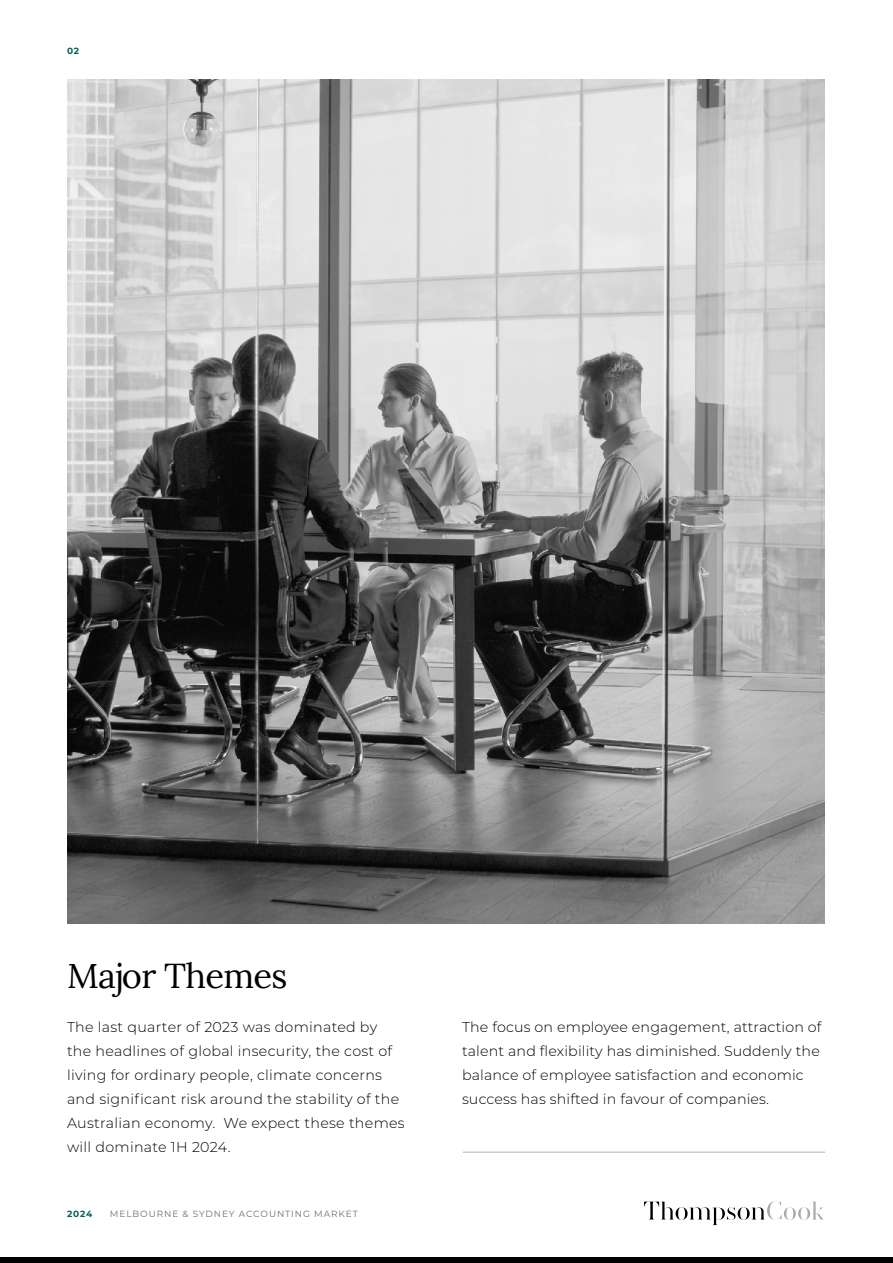
<style>
.page{position:relative;width:893px;height:1263px;background:#fff}
.page>*{position:absolute;margin:0;border:0;box-sizing:border-box;transform-origin:0 0}
.t1{font:34.5px "Lora";letter-spacing:-.02em;color:#000}
.t2{font:300 14.25px/24px "Montserrat";letter-spacing:.01em;color:#000}
.t3{font:9px "Montserrat";letter-spacing:.1em;color:#6d6e71}
.t4{font:700 9px "Montserrat";letter-spacing:.095em;color:#006161}
</style>
<div class="page">
<svg style="left:644px;top:1201px;width:180px;height:24px"></svg>
<div style="left:0;top:1257px;width:893px;height:6px;background:#000"></div>
<img style="left:67px;top:79px;width:757px;height:844px">
<hr style="left:463px;top:1152px;width:362px;height:1px;background:#000">
<p class="t4" style="left:67px;top:44px;width:14px">02</p>
<h1 class="t1" style="left:67px;top:950px;width:222px">Major Themes</h1>
<p class="t2" style="left:67px;top:1014px;width:339px">The last quarter of 2023 was dominated by the headlines of global insecurity, the cost of living for ordinary people, climate concerns and significant risk around the stability of the Australian economy. We expect these themes will dominate 1H 2024.</p>
<p class="t2" style="left:462px;top:1014px;width:361px">The focus on employee engagement, attraction of talent and flexibility has diminished. Suddenly the balance of employee satisfaction and economic success has shifted in favour of companies.</p>
<p class="t4" style="left:67px;top:1207px;width:27px">2024</p>
<p class="t3" style="left:110px;top:1207px;width:249px">MELBOURNE &amp; SYDNEY ACCOUNTING MARKET</p>
</div>
